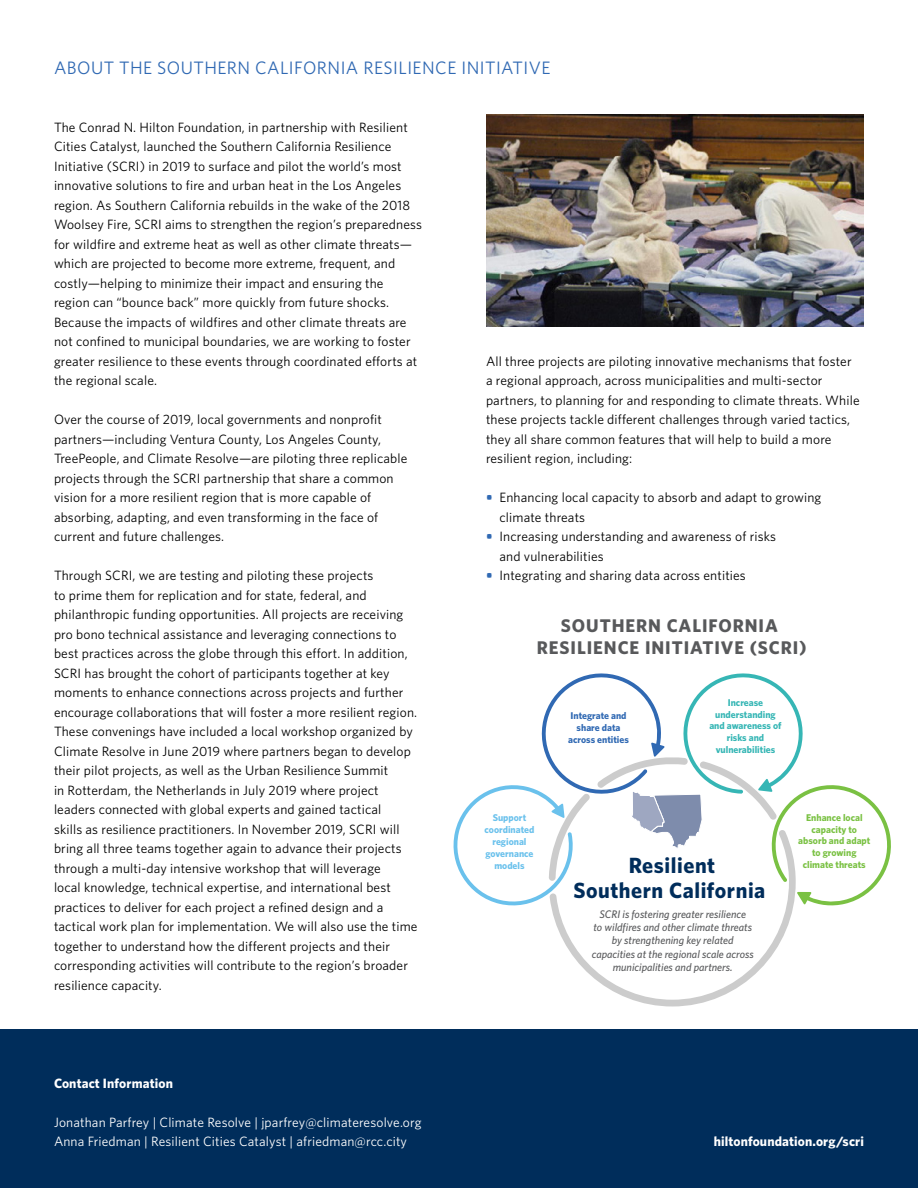
<style>
.page{position:relative;width:918px;height:1188px;background:#fff}
.page>*{position:absolute;margin:0;border:0;box-sizing:border-box;transform-origin:0 0}
.t1{font:700 22.05px "Whitney HTF";letter-spacing:.025em;color:#002d5b}
.t2{font:700 18.45px/22px "Whitney HTF";letter-spacing:.05em;color:#58595b;text-align:center}
.t3{font:18px "Whitney HTF";letter-spacing:.025em;color:#3069b3}
.t4{font:13.5px/19.5px "Whitney HTF";letter-spacing:.01em;color:#000}
.t5{font:13.5px/19.5px "Whitney HTF";letter-spacing:.01em;color:#fff}
.t6{font:700 13.5px "Whitney HTF";letter-spacing:.01em;color:#fff}
.t7{font:italic 500 11.1px/13.2px "Whitney HTF";color:#58595b;text-align:center}
.t8{font:700 9.75px/11.7px "Whitney HTF";color:#7ac143;text-align:center}
.t9{font:700 9.75px/11.7px "Whitney HTF";color:#36b6b5;text-align:center}
.t10{font:700 9.75px/11.7px "Whitney HTF";color:#6ac1ec;text-align:center}
.t11{font:700 9.75px/11.7px "Whitney HTF";color:#3069b3;text-align:center}
.s1{font-weight:700;color:#3069b3}
</style>
<div class="page">
<div style="left:0;top:1029px;width:918px;height:159px;background:#002d5b"></div>
<img style="left:486px;top:114px;width:378px;height:213px">
<svg style="left:454px;top:673px;width:437px;height:333px"></svg>
<h3 class="t3" style="left:54px;top:57px;width:498px">ABOUT THE SOUTHERN CALIFORNIA RESILIENCE INITIATIVE</h3>
<p class="t4" style="left:54px;top:117px;width:370px">The Conrad N. Hilton Foundation, in partnership with Resilient Cities Catalyst, launched the Southern California Resilience Initiative (SCRI) in 2019 to surface and pilot the world’s most innovative solutions to fire and urban heat in the Los Angeles region. As Southern California rebuilds in the wake of the 2018<br>Woolsey Fire, SCRI aims to strengthen the region’s preparedness for wildfire and extreme heat as well as other climate threats— which are projected to become more extreme, frequent, and costly—helping to minimize their impact and ensuring the region can “bounce back” more quickly from future shocks.<br>Because the impacts of wildfires and other climate threats are not confined to municipal boundaries, we are working to foster greater resilience to these events through coordinated efforts at the regional scale.</p>
<p class="t4" style="left:54px;top:410px;width:355px">Over the course of 2019, local governments and nonprofit partners—including Ventura County, Los Angeles County, TreePeople, and Climate Resolve—are piloting three replicable projects through the SCRI partnership that share a common vision for a more resilient region that is more capable of absorbing, adapting, and even transforming in the face of current and future challenges.</p>
<p class="t4" style="left:54px;top:566px;width:365px">Through SCRI, we are testing and piloting these projects<br>to prime them for replication and for state, federal, and philanthropic funding opportunities. All projects are receiving pro bono technical assistance and leveraging connections to best practices across the globe through this effort. In addition, SCRI has brought the cohort of participants together at key moments to enhance connections across projects and further encourage collaborations that will foster a more resilient region.<br>These convenings have included a local workshop organized by Climate Resolve in June 2019 where partners began to develop their pilot projects, as well as the Urban Resilience Summit<br>in Rotterdam, the Netherlands in July 2019 where project leaders connected with global experts and gained tactical<br>skills as resilience practitioners. In November 2019, SCRI will bring all three teams together again to advance their projects through a multi-day intensive workshop that will leverage<br>local knowledge, technical expertise, and international best practices to deliver for each project a refined design and a tactical work plan for implementation. We will also use the time together to understand how the different projects and their corresponding activities will contribute to the region’s broader resilience capacity.</p>
<p class="t6" style="left:54px;top:1075px;width:120px">Contact Information</p>
<p class="t5" style="left:54px;top:1112px;width:369px">Jonathan Parfrey | Climate Resolve | jparfrey@climateresolve.org<br>Anna Friedman | Resilient Cities Catalyst | afriedman@rcc.city</p>
<p class="t4" style="left:486px;top:351px;width:375px">All three projects are piloting innovative mechanisms that foster a regional approach, across municipalities and multi-sector partners, to planning for and responding to climate threats. While these projects tackle different challenges through varied tactics, they all share common features that will help to build a more resilient region, including:</p>
<p class="t4" style="left:500px;top:487px;width:323px;text-indent:-14px"><span class="s1">•</span> Enhancing local capacity to absorb and adapt to growing climate threats</p>
<p class="t4" style="left:500px;top:526px;width:278px;text-indent:-14px"><span class="s1">•</span> Increasing understanding and awareness of risks and vulnerabilities</p>
<p class="t4" style="left:486px;top:565px;width:261px"><span class="s1">•</span> Integrating and sharing data across entities</p>
<h2 class="t2" style="left:537px;top:614px;width:271px">SOUTHERN CALIFORNIA<br>RESILIENCE INITIATIVE (SCRI)</h2>
<p class="t11" style="left:568px;top:710px;width:62px">Integrate and share data across entities</p>
<p class="t9" style="left:709px;top:696px;width:74px">Increase understanding and awareness of risks and vulnerabilities</p>
<p class="t10" style="left:485px;top:812px;width:51px">Support coordinated regional governance models</p>
<p class="t8" style="left:798px;top:811px;width:74px">Enhance local capacity to absorb and adapt to growing</p>
<h1 class="t1" style="left:629px;top:852px;width:88px">Resilient</h1>
<p class="t8" style="left:803px;top:858px;width:64px">climate threats</p>
<h1 class="t1" style="left:573px;top:877px;width:193px">Southern California</h1>
<p class="t7" style="left:592px;top:907px;width:163px">SCRI is fostering greater resilience<br>to wildfires and other climate threats by strengthening key related capacities at the regional scale across municipalities and partners.</p>
<p class="t6" style="left:714px;top:1133px;width:152px">hiltonfoundation.org/scri</p>
</div>
